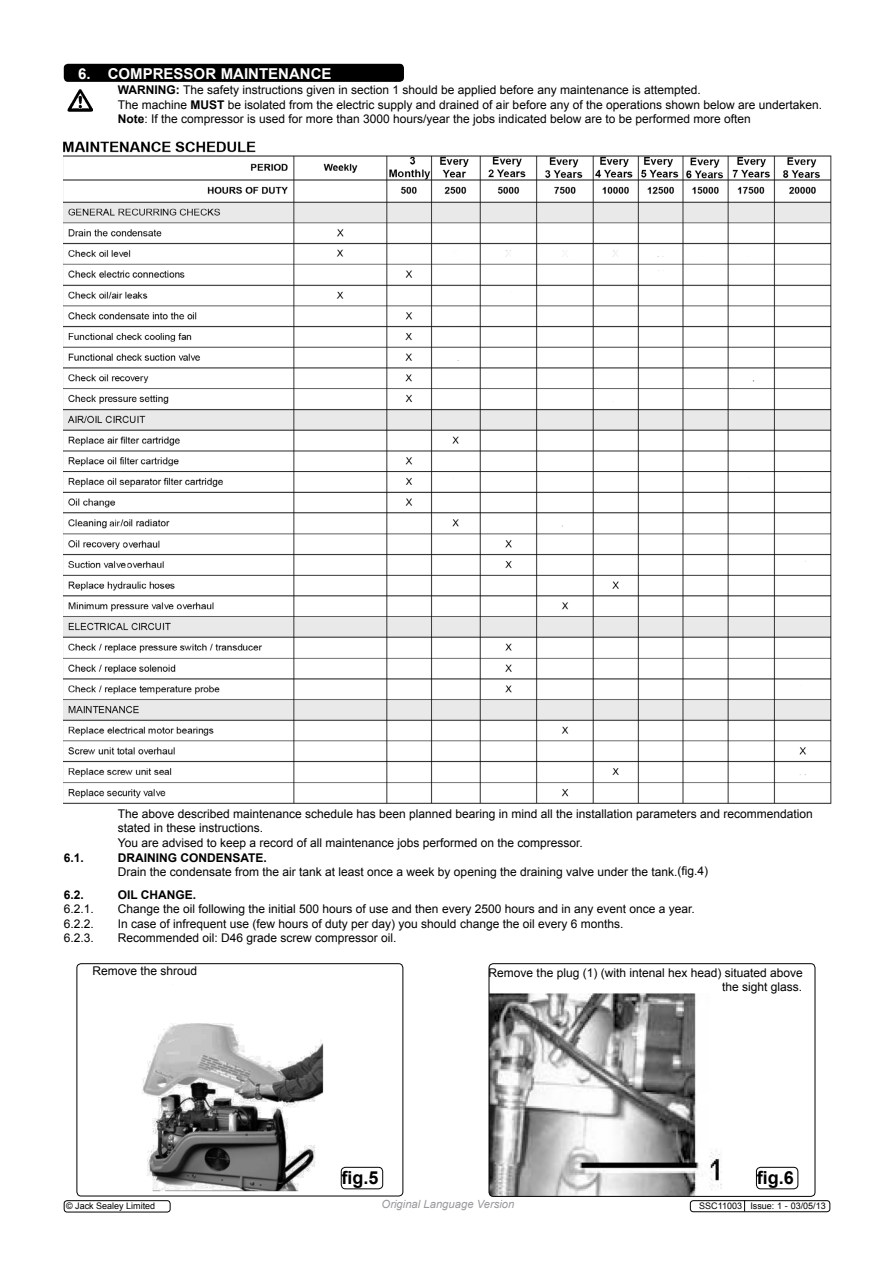
<style>
.page{position:relative;width:893px;height:1263px;background:#fff}
.page>*{position:absolute;margin:0;border:0;box-sizing:border-box;transform-origin:0 0}
.t1{font:700 18px "Arial";color:#000}
.t2{font:700 15px "Arial";color:#fff}
.t3{font:12px/14.4px "Arial";color:#000}
.t4{font:700 12px "Arial";color:#000}
.t5{font:italic 11.25px "Arial";color:#98999b}
.t6{font:9px "Arial";color:#000}
.s1{font-weight:700}
</style>
<div class="page">
<div style="left:64px;top:64px;width:340px;height:18px;background:#000;border-radius:4px"></div>
<img style="left:64px;top:141px;width:768px;height:663px">
<img style="left:67px;top:89px;width:26px;height:23px">
<img style="left:78px;top:1023px;width:294px;height:173px">
<div style="left:77px;top:963px;width:326px;height:233px;border:1px solid #000;border-radius:4px"></div>
<img style="left:489px;top:964px;width:296px;height:232px">
<div style="left:489px;top:963px;width:326px;height:234px;border:1px solid #000;border-radius:4px"></div>
<div style="left:690px;top:1200px;width:140px;height:12px;border:1px solid #000;border-radius:3px"></div>
<div style="left:64px;top:1200px;width:107px;height:12px;border:1px solid #000;border-radius:3px"></div>
<div style="left:341px;top:1167px;width:42px;height:22px;border:1px solid #000;border-radius:4px"></div>
<div style="left:756px;top:1167px;width:42px;height:22px;border:1px solid #000;border-radius:4px"></div>
<p class="t2" style="left:78px;top:64px;width:25px">6. COMPRESSOR</p>
<p class="t2" style="left:221px;top:64px;width:11px">MAINTENANCE</p>
<p class="t3" style="left:118px;top:83px;width:584px"><span class="s1">WARNING:</span> The safety instructions given in section 1 should be applied before any maintenance is attempted.</p>
<p class="t3" style="left:64px;top:97px;width:32px">T</p>
<p class="t3" style="left:118px;top:97px;width:706px;text-indent:7px">he machine <span class="s1">MUST</span> be isolated from the electric supply and drained of air before any of the operations shown below are undertaken.<br><span class="s1">NOTE</span>: If the compressor is used for more than 3000 hours/year the jobs indicated below are to be performed more often</p>
<p class="t3" style="left:64px;top:807px;width:32px">T</p>
<p class="t3" style="left:118px;top:807px;width:697px;text-indent:7px">he above described maintenance schedule has been planned bearing in mind all the installation parameters and recommendation stated in these instructions.<br>You are advised to keep a record of all maintenance jobs performed on the compressor.</p>
<p class="t4" style="left:64px;top:849px;width:22px">6.1.</p>
<p class="t4" style="left:118px;top:849px;width:151px">DRAINING CONDENSATE.</p>
<p class="t3" style="left:118px;top:865px;width:592px">Drain the condensate from the air tank at least once a week by opening the draining valve under the tank.(fig.4)</p>
<p class="t4" style="left:64px;top:886px;width:22px">6.2.</p>
<p class="t4" style="left:118px;top:886px;width:80px">OIL CHANGE.</p>
<p class="t3" style="left:64px;top:902px;width:48px">6.2.1. C</p>
<p class="t3" style="left:126px;top:902px;width:570px">hange the oil following the initial 500 hours of use and then every 2500 hours and in any event once a year.</p>
<p class="t3" style="left:64px;top:916px;width:32px">6.2.2.</p>
<p class="t3" style="left:118px;top:916px;width:507px">In case of infrequent use (few hours of duty per day) you should change the oil every 6 months.</p>
<p class="t3" style="left:64px;top:931px;width:48px">6.2.3. R</p>
<p class="t3" style="left:126px;top:931px;width:272px">ecommended oil: D46 grade screw compressor oil.</p>
<p class="t3" style="left:92px;top:963px;width:106px">Remove the shroud</p>
<p class="t3" style="left:489px;top:965px;width:316px;text-align:right">Remove the plug (1) (with intenal hex head) situated above the sight glass.</p>
<h1 class="t1" style="left:342px;top:1165px;width:39px">FIG.5</h1>
<h1 class="t1" style="left:757px;top:1165px;width:39px">FIG.6</h1>
<p class="t5" style="left:382px;top:1197px;width:134px">Original Language Version</p>
<p class="t6" style="left:66px;top:1200px;width:91px">© Jack Sealey Limited</p>
<p class="t6" style="left:699px;top:1200px;width:7px">SSC</p>
<p class="t6" style="left:718px;top:1200px;width:109px">11003 Issue: 1 - 03/05/13</p>
</div>
